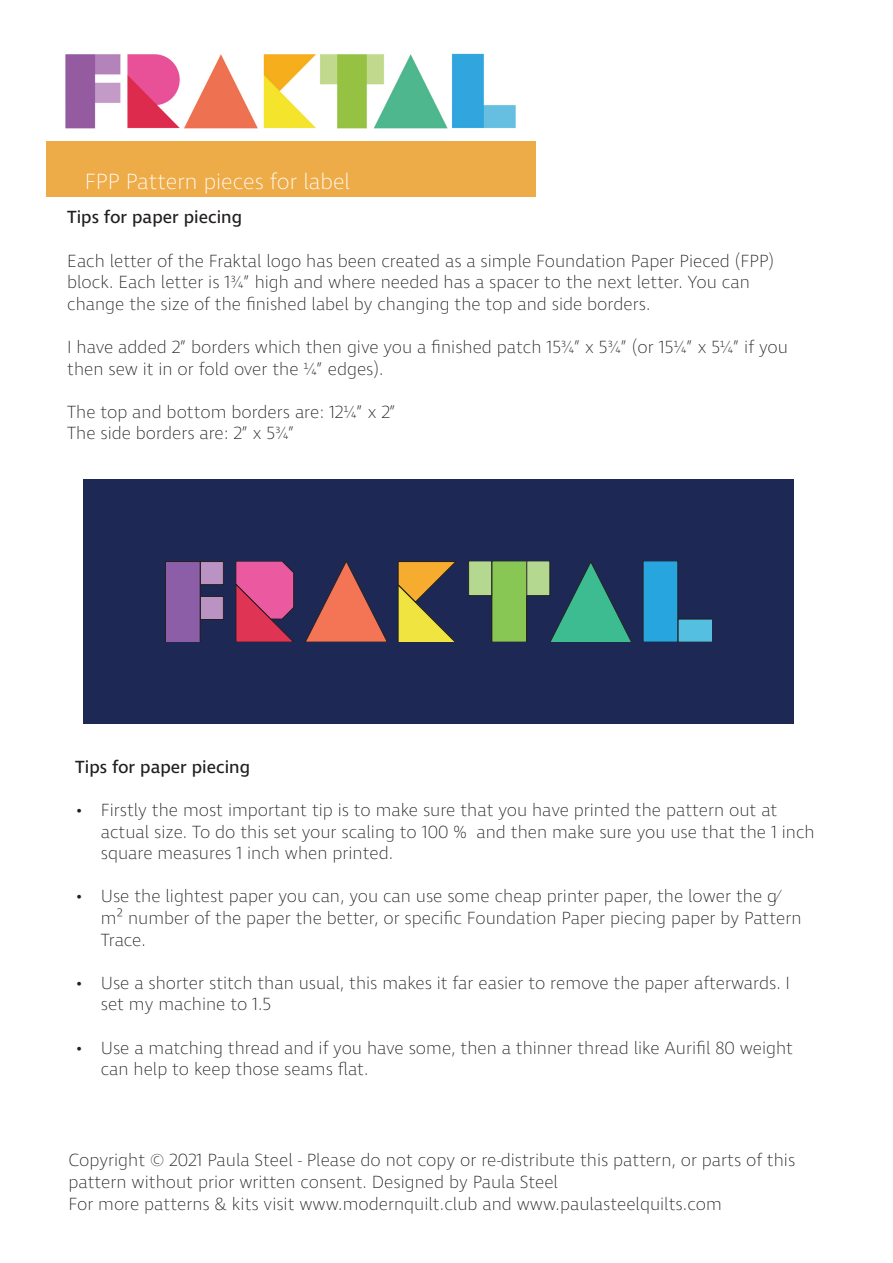
<style>
.page{position:relative;width:893px;height:1263px;background:#fff}
.page>*{position:absolute;margin:0;border:0;box-sizing:border-box;transform-origin:0 0}
.t1{font:200 22.5px "Ingra";color:#fff}
.t2{font:200 18px/21.6px "Ingra";color:#231f20}
.t3{font:18px "Ingra";color:#231f20}
</style>
<div class="page">
<img style="left:46px;top:53px;width:490px;height:89px">
<div style="left:46px;top:142px;width:490px;height:55px;background:#eeac48"></div>
<div style="left:165px;top:561px;width:547px;height:81px;background:#1d2954"></div>
<div style="left:200px;top:561px;width:23px;height:24px;background:#ba92c3"></div>
<div style="left:200px;top:561px;width:24px;height:24px;border:1px solid #231f20"></div>
<div style="left:200px;top:596px;width:23px;height:23px;background:#ba92c3"></div>
<div style="left:200px;top:596px;width:24px;height:24px;border:1px solid #231f20"></div>
<div style="left:165px;top:561px;width:35px;height:82px;background:#8d5ea8"></div>
<div style="left:165px;top:561px;width:35px;height:82px;border:1px solid #231f20"></div>
<svg style="left:235px;top:561px;width:60px;height:81px;background:#c64478"></svg>
<svg style="left:305px;top:561px;width:83px;height:81px"></svg>
<svg style="left:398px;top:561px;width:59px;height:81px"></svg>
<div style="left:492px;top:561px;width:34px;height:81px;background:#89c755"></div>
<div style="left:492px;top:561px;width:35px;height:81px;border:1px solid #231f20"></div>
<div style="left:469px;top:561px;width:23px;height:35px;background:#b5d890"></div>
<div style="left:468px;top:561px;width:24px;height:35px;border:1px solid #231f20"></div>
<div style="left:527px;top:561px;width:23px;height:35px;background:#b5d890"></div>
<svg style="left:549px;top:561px;width:83px;height:81px"></svg>
<div style="left:678px;top:619px;width:35px;height:23px;background:#54bfe0"></div>
<div style="left:643px;top:561px;width:35px;height:81px;background:#26a5de"></div>
<div style="left:643px;top:561px;width:35px;height:81px;border:1px solid #231f20"></div>
<div style="left:165px;top:480px;width:547px;height:81px;background:#1d2954"></div>
<div style="left:165px;top:642px;width:547px;height:82px;background:#1d2954"></div>
<div style="left:712px;top:480px;width:81px;height:244px;background:#1d2954"></div>
<div style="left:84px;top:480px;width:81px;height:244px;background:#1d2954"></div>
<p class="t1" style="left:85px;top:167px;width:267px">FPP Pattern pieces for label</p>
<p class="t3" style="left:67px;top:206px;width:176px">Tips for paper piecing</p>
<p class="t2" style="left:67px;top:251px;width:708px">Each letter of the Fraktal logo has been created as a simple Foundation Paper Pieced (FPP) block. Each letter is 13/4” high and where needed has a spacer to the next letter. You can change the size of the finished label by changing the top and side borders.</p>
<p class="t2" style="left:67px;top:337px;width:722px">I have added 2” borders which then give you a finished patch 153/4” x 53/4” (or 151/4” x 51/4” if you then sew it in or fold over the 1/4” edges).</p>
<p class="t2" style="left:67px;top:402px;width:330px">The top and bottom borders are: 121/4” x 2”</p>
<p class="t2" style="left:67px;top:423px;width:229px">The side borders are: 2” x 53/4”</p>
<p class="t3" style="left:75px;top:755px;width:176px">Tips for paper piecing</p>
<p class="t2" style="left:101px;top:800px;width:715px;text-indent:-26px">• Firstly the most important tip is to make sure that you have printed the pattern out at actual size. To do this set your scaling to 100 % and then make sure you use that the 1 inch square measures 1 inch when printed.</p>
<p class="t2" style="left:101px;top:886px;width:702px;text-indent:-26px">• Use the lightest paper you can, you can use some cheap printer paper, the lower the g/ m2 number of the paper the better, or specific Foundation Paper piecing paper by Pattern<br>Trace.</p>
<p class="t2" style="left:101px;top:973px;width:691px;text-indent:-26px">• Use a shorter stitch than usual, this makes it far easier to remove the paper afterwards. I set my machine to 1.5</p>
<p class="t2" style="left:101px;top:1038px;width:694px;text-indent:-26px">• Use a matching thread and if you have some, then a thinner thread like Aurifil 80 weight can help to keep those seams flat.</p>
<p class="t2" style="left:68px;top:1150px;width:728px">Copyright © 2021 Paula Steel - Please do not copy or re-distribute this pattern, or parts of this pattern without prior written consent. Designed by Paula Steel</p>
<p class="t2" style="left:68px;top:1194px;width:655px">For more patterns &amp; kits visit www.modernquilt.club and www.paulasteelquilts.com</p>
</div>
